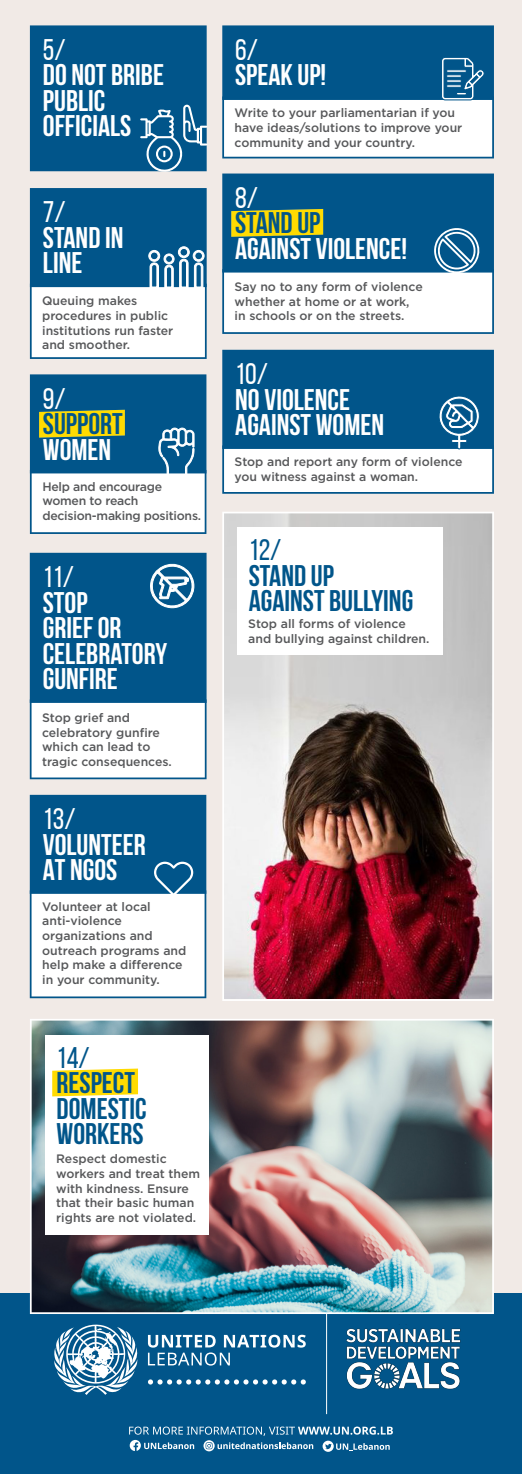
<style>
.page{position:relative;width:522px;height:1474px;background:#fff}
.page>*{position:absolute;margin:0;border:0;box-sizing:border-box;transform-origin:0 0}
.t1{font:700 29.75px/25.6px "Bebas Neue";color:#fff}
.t2{font:700 29.75px/25.6px "Bebas Neue";color:#01558a}
.t3{font:500 12.25px/14.7px "Gotham";color:#57585a}
.t4{font:500 12.25px/14.7px "Gotham";letter-spacing:-.02em;color:#57585a}
.s1{font-weight:400}
.s2{font-weight:400;color:#fff}
.s3{color:#fff}
.s4{color:#01558a}
</style>
<div class="page">
<div style="left:0;top:0;width:522px;height:1473px;background:#f1eae6"></div>
<div style="left:0;top:1293px;width:522px;height:180px;background:#01558a"></div>
<hr style="left:326px;top:1304px;width:1px;height:109px;background:#fff">
<svg style="left:54px;top:1324px;width:84px;height:70px"></svg>
<svg style="left:148px;top:1379px;width:158px;height:5px"></svg>
<svg style="left:148px;top:1334px;width:157px;height:31px"></svg>
<img style="left:346px;top:1324px;width:115px;height:66px">
<svg style="left:129px;top:1426px;width:264px;height:25px"></svg>
<img style="left:30px;top:1019px;width:463px;height:294px">
<div style="left:45px;top:1035px;width:164px;height:199px;background:#fff"></div>
<img style="left:222px;top:512px;width:271px;height:488px">
<div style="left:237px;top:527px;width:206px;height:128px;background:#fff"></div>
<div style="left:30px;top:25px;width:177px;height:147px;background:#01558a"></div>
<svg style="left:222px;top:25px;width:271px;height:133px;background:#6f9fbc"></svg>
<svg style="left:30px;top:188px;width:176px;height:171px;background:#6e9ebc"></svg>
<svg style="left:30px;top:794px;width:176px;height:204px;background:#7da8c3"></svg>
<svg style="left:222px;top:350px;width:271px;height:144px;background:#508aae"></svg>
<svg style="left:30px;top:374px;width:176px;height:160px;background:#75a0ab"></svg>
<svg style="left:52px;top:1068px;width:86px;height:28px;background:#ffde16"></svg>
<svg style="left:222px;top:173px;width:271px;height:161px;background:#709daf"></svg>
<svg style="left:30px;top:553px;width:176px;height:226px;background:#588fb2"></svg>
<p class="t1" style="left:43px;top:36px;width:122px"><span class="s1">5/<br></span>DO NOT BRIBE<br>PUBLIC<br>OFFICIALS</p>
<p class="t1" style="left:43px;top:199px;width:82px"><span class="s1">7/<br></span>STAND IN<br>LINE</p>
<p class="t3" style="left:42px;top:293px;width:133px">Queuing makes procedures in public institutions run faster and smoother.</p>
<p class="t2" style="left:43px;top:385px;width:81px"><span class="s2">9/<br></span>SUPPORT<br><span class="s3">WOMEN</span></p>
<p class="t4" style="left:42px;top:479px;width:160px">Help and encourage women to reach decision-making positions.</p>
<p class="t1" style="left:43px;top:563px;width:126px"><span class="s1">11/<br></span>STOP<br>GRIEF OR<br>CELEBRATORY<br>GUNFIRE</p>
<p class="t3" style="left:42px;top:710px;width:131px">Stop grief and celebratory gunfire which can lead to tragic consequences.</p>
<p class="t1" style="left:43px;top:805px;width:104px"><span class="s1">13/<br></span>VOLUNTEER<br>AT NGOS</p>
<p class="t3" style="left:42px;top:898px;width:146px">Volunteer at local anti-violence organizations and outreach programs and help make a difference in your community.</p>
<p class="t2" style="left:57px;top:1044px;width:91px"><span class="s1">14/<br></span>RESPECT<br>DOMESTIC<br>WORKERS</p>
<p class="t3" style="left:56px;top:1151px;width:145px">Respect domestic workers and treat them with kindness. Ensure that their basic human rights are not violated.</p>
<p class="t1" style="left:235px;top:36px;width:93px"><span class="s1">6/<br></span>SPEAK UP!</p>
<p class="t3" style="left:234px;top:105px;width:229px">Write to your parliamentarian if you have ideas/solutions to improve your community and your country.</p>
<p class="t1" style="left:235px;top:184px;width:173px"><span class="s1">8/<br></span><span class="s4">STAND UP<br></span>AGAINST VIOLENCE!</p>
<p class="t3" style="left:234px;top:279px;width:190px">Say no to any form of violence whether at home or at work, in schools or on the streets.</p>
<p class="t1" style="left:235px;top:360px;width:150px"><span class="s1">10/<br></span>NO VIOLENCE<br>AGAINST WOMEN</p>
<p class="t3" style="left:234px;top:454px;width:229px">Stop and report any form of violence you witness against a woman.</p>
<p class="t2" style="left:248px;top:536px;width:166px"><span class="s1">12/<br></span>STAND UP<br>AGAINST BULLYING</p>
<p class="t3" style="left:248px;top:616px;width:183px">Stop all forms of violence and bullying against children.</p>
</div>
